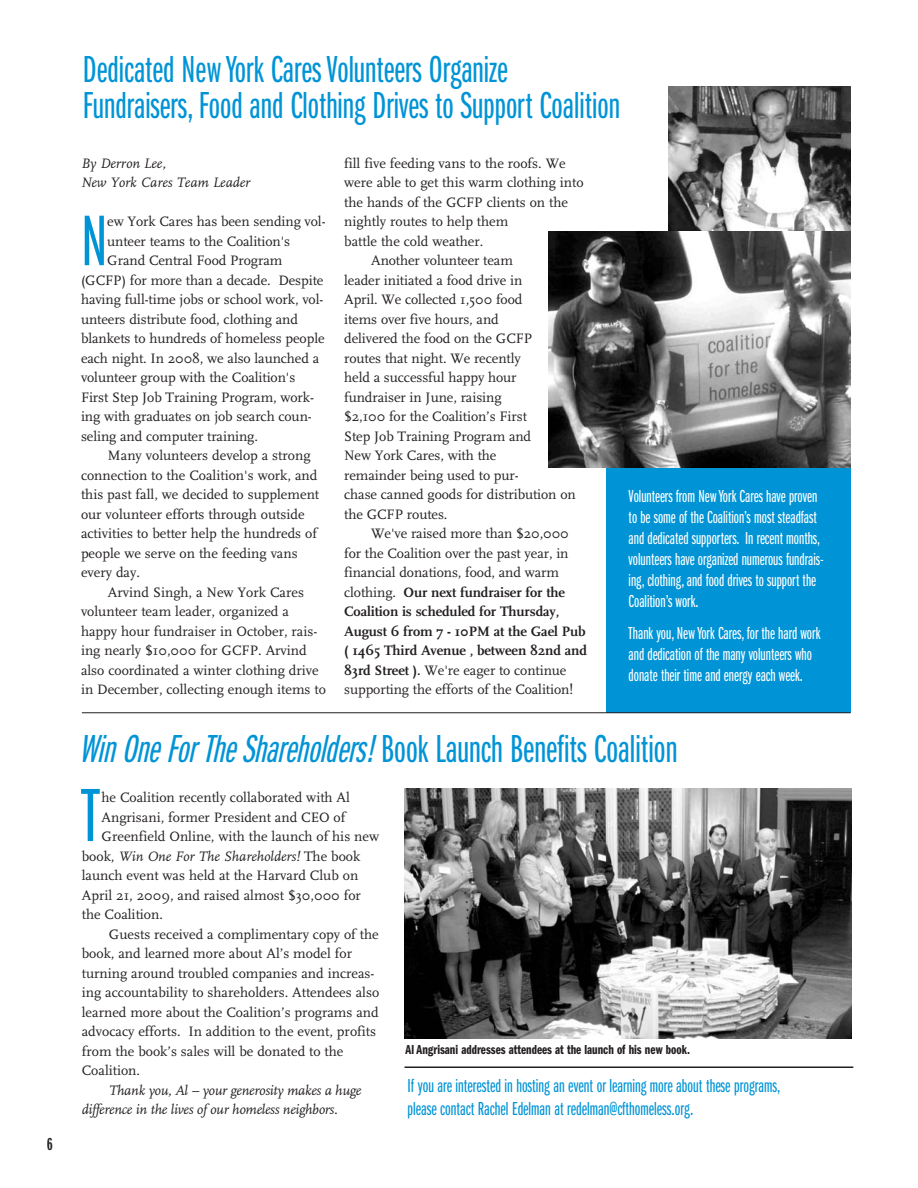
<style>
.page{position:relative;width:918px;height:1188px;background:#fff}
.page>*{position:absolute;margin:0;border:0;box-sizing:border-box;transform-origin:0 0}
.t1{font:78.15px "Franklin Gothic Book X Cmpr";color:#0094d6}
.t2{font:74.25px "Franklin Gothic Book X Cmpr";color:#0094d6}
.t3{font:40.5px "Franklin Gothic Book X Cmpr";color:#0094d6}
.t4{font:39px/36px "Franklin Gothic Book X Cmpr";color:#0094d6}
.t5{font:19.5px/22.5px "Franklin Gothic Book X Cmpr";color:#0094d6}
.t6{font:18px/21px "Franklin Gothic Book X Cmpr";color:#fff}
.t7{font:18px "Franklin Gothic Demi X Cmpr";color:#231f20}
.t8{font:14.25px "FF Scala";color:#231f20}
.t9{font:italic 14.25px/19.5px "FF Scala";letter-spacing:-.015em;color:#231f20}
.t10{font:700 14.25px "FF Scala";letter-spacing:-.005em;color:#231f20}
.t11{font:13.5px "Franklin Gothic Demi Cmpr";color:#231f20}
.s1{font-weight:400}
.s2{font-weight:700}
.s3{font-style:italic}
.s4{font-style:normal}
</style>
<div class="page">
<div style="left:606px;top:468px;width:244px;height:245px;background:#0094d6"></div>
<img style="left:404px;top:788px;width:448px;height:250px">
<hr style="left:405px;top:1066px;width:448px;height:2px;background:#231f20">
<hr style="left:82px;top:712px;width:769px;height:1px;background:#231f20">
<img style="left:668px;top:87px;width:182px;height:145px">
<img style="left:549px;top:232px;width:301px;height:235px">
<p class="t7" style="left:47px;top:1137px;width:7px">6</p>
<h3 class="t4" style="left:83px;top:54px;width:539px">Dedicated New York Cares Volunteers Organize<br>Fundraisers, Food and Clothing Drives to Support Coalition</h3>
<p class="t9" style="left:81px;top:154px;width:171px">By Derron Lee,<br>New York Cares Team Leader</p>
<h2 class="t2" style="left:81px;top:216px;width:28px">N</h2>
<p class="t8" style="left:107px;top:216px;width:220px">ew York Cares has been sending vol-</p>
<p class="t8" style="left:107px;top:235px;width:184px">unteer teams to the Coalition's</p>
<p class="t8" style="left:107px;top:255px;width:177px">Grand Central Food Program</p>
<p class="t8" style="left:81px;top:274px;width:244px">(GCFP) for more than a decade. Despite</p>
<p class="t8" style="left:81px;top:294px;width:244px">having full-time jobs or school work, vol-</p>
<p class="t8" style="left:81px;top:313px;width:218px">unteers distribute food, clothing and</p>
<p class="t8" style="left:81px;top:333px;width:245px">blankets to hundreds of homeless people</p>
<p class="t8" style="left:81px;top:352px;width:240px">each night. In 2008, we also launched a</p>
<p class="t8" style="left:81px;top:372px;width:216px">volunteer group with the Coalition's</p>
<p class="t8" style="left:81px;top:391px;width:234px">First Step Job Training Program, work-</p>
<p class="t8" style="left:81px;top:411px;width:232px">ing with graduates on job search coun-</p>
<p class="t8" style="left:81px;top:430px;width:179px">seling and computer training.</p>
<p class="t8" style="left:108px;top:450px;width:204px">Many volunteers develop a strong</p>
<p class="t8" style="left:81px;top:469px;width:238px">connection to the Coalition's work, and</p>
<p class="t8" style="left:81px;top:489px;width:240px">this past fall, we decided to supplement</p>
<p class="t8" style="left:81px;top:508px;width:225px">our volunteer efforts through outside</p>
<p class="t8" style="left:81px;top:528px;width:238px">activities to better help the hundreds of</p>
<p class="t8" style="left:81px;top:547px;width:218px">people we serve on the feeding vans</p>
<p class="t8" style="left:81px;top:567px;width:60px">every day.</p>
<p class="t8" style="left:108px;top:586px;width:198px">Arvind Singh, a New York Cares</p>
<p class="t8" style="left:81px;top:606px;width:209px">volunteer team leader, organized a</p>
<p class="t8" style="left:81px;top:625px;width:238px">happy hour fundraiser in October, rais-</p>
<p class="t8" style="left:81px;top:645px;width:227px">ing nearly $10,000 for GCFP. Arvind</p>
<p class="t8" style="left:81px;top:664px;width:239px">also coordinated a winter clothing drive</p>
<p class="t8" style="left:81px;top:684px;width:247px">in December, collecting enough items to</p>
<p class="t8" style="left:344px;top:157px;width:223px">fill five feeding vans to the roofs. We</p>
<p class="t8" style="left:344px;top:177px;width:241px">were able to get this warm clothing into</p>
<p class="t8" style="left:344px;top:196px;width:225px">the hands of the GCFP clients on the</p>
<p class="t8" style="left:344px;top:216px;width:166px">nightly routes to help them</p>
<p class="t8" style="left:344px;top:235px;width:141px">battle the cold weather.</p>
<p class="t8" style="left:371px;top:255px;width:143px">Another volunteer team</p>
<p class="t8" style="left:344px;top:274px;width:180px">leader initiated a food drive in</p>
<p class="t8" style="left:344px;top:294px;width:180px">April. We collected 1,500 food</p>
<p class="t8" style="left:344px;top:313px;width:156px">items over five hours, and</p>
<p class="t8" style="left:344px;top:333px;width:190px">delivered the food on the GCFP</p>
<p class="t8" style="left:344px;top:352px;width:178px">routes that night. We recently</p>
<p class="t8" style="left:344px;top:372px;width:174px">held a successful happy hour</p>
<p class="t8" style="left:344px;top:391px;width:159px">fundraiser in June, raising</p>
<p class="t8" style="left:344px;top:411px;width:184px">$2,100 for the Coalition’s First</p>
<p class="t8" style="left:344px;top:430px;width:189px">Step Job Training Program and</p>
<p class="t8" style="left:344px;top:450px;width:154px">New York Cares, with the</p>
<p class="t8" style="left:344px;top:469px;width:176px">remainder being used to pur-</p>
<p class="t8" style="left:344px;top:489px;width:233px">chase canned goods for distribution on</p>
<p class="t8" style="left:344px;top:508px;width:105px">the GCFP routes.</p>
<p class="t8" style="left:371px;top:528px;width:199px">We've raised more than $20,000</p>
<p class="t8" style="left:344px;top:547px;width:226px">for the Coalition over the past year, in</p>
<p class="t8" style="left:344px;top:567px;width:216px">financial donations, food, and warm</p>
<p class="t10" style="left:344px;top:586px;width:222px"><span class="s1">clothing.</span> Our next fundraiser for the</p>
<p class="t10" style="left:344px;top:606px;width:217px">Coalition is scheduled for Thursday,</p>
<p class="t10" style="left:344px;top:625px;width:243px">August 6 from 7 - 10PM at the Gael Pub</p>
<p class="t10" style="left:344px;top:645px;width:244px">( 1465 Third Avenue , between 82nd and</p>
<p class="t8" style="left:344px;top:664px;width:224px"><span class="s2">83rd Street ).</span> We're eager to continue</p>
<p class="t8" style="left:344px;top:684px;width:230px">supporting the efforts of the Coalition!</p>
<p class="t6" style="left:629px;top:487px;width:197px">Volunteers from New York Cares have proven to be some of the Coalition’s most steadfast and dedicated supporters. In recent months, volunteers have organized numerous fundrais&shy;ing, clothing, and food drives to support the Coalition’s work.</p>
<p class="t6" style="left:629px;top:624px;width:193px">Thank you, New York Cares, for the hard work and dedication of the many volunteers who donate their time and energy each week.</p>
<h3 class="t3" style="left:79px;top:735px;width:600px"><span class="s3">WinOneForTheShareholders!</span>Book Launch Benefits Coalition</h3>
<h1 class="t1" style="left:82px;top:789px;width:19px">T</h1>
<p class="t8" style="left:101px;top:792px;width:250px">he Coalition recently collaborated with Al</p>
<p class="t8" style="left:101px;top:811px;width:245px">Angrisani, former President and CEO of</p>
<p class="t8" style="left:101px;top:831px;width:279px">Greenfield Online, with the launch of his new</p>
<p class="t9" style="left:82px;top:847px;width:280px"><span class="s4">book,</span> Win One For The Shareholders! <span class="s4">The book</span></p>
<p class="t8" style="left:82px;top:870px;width:278px">launch event was held at the Harvard Club on</p>
<p class="t8" style="left:82px;top:889px;width:281px">April 21, 2009, and raised almost $30,000 for</p>
<p class="t8" style="left:82px;top:909px;width:83px">the Coalition.</p>
<p class="t8" style="left:109px;top:928px;width:272px">Guests received a complimentary copy of the</p>
<p class="t8" style="left:82px;top:948px;width:272px">book, and learned more about Al’s model for</p>
<p class="t8" style="left:82px;top:967px;width:294px">turning around troubled companies and increas-</p>
<p class="t8" style="left:82px;top:987px;width:299px">ing accountability to shareholders. Attendees also</p>
<p class="t8" style="left:82px;top:1006px;width:299px">learned more about the Coalition’s programs and</p>
<p class="t8" style="left:82px;top:1026px;width:296px">advocacy efforts. In addition to the event, profits</p>
<p class="t8" style="left:82px;top:1045px;width:263px">from the book’s sales will be donated to the</p>
<p class="t8" style="left:82px;top:1065px;width:60px">Coalition.</p>
<p class="t9" style="left:82px;top:1081px;width:281px;text-indent:27px">Thank you, Al – your generosity makes a huge difference in the lives of our homeless neighbors.</p>
<p class="t11" style="left:406px;top:1045px;width:286px">Al Angrisani addresses attendees at the launch of his new book.</p>
<h3 class="t5" style="left:408px;top:1076px;width:374px">If you are interested in hosting an event or learning more about these programs, please contact Rachel Edelman at redelman@cfthomeless.org.</h3>
</div>
